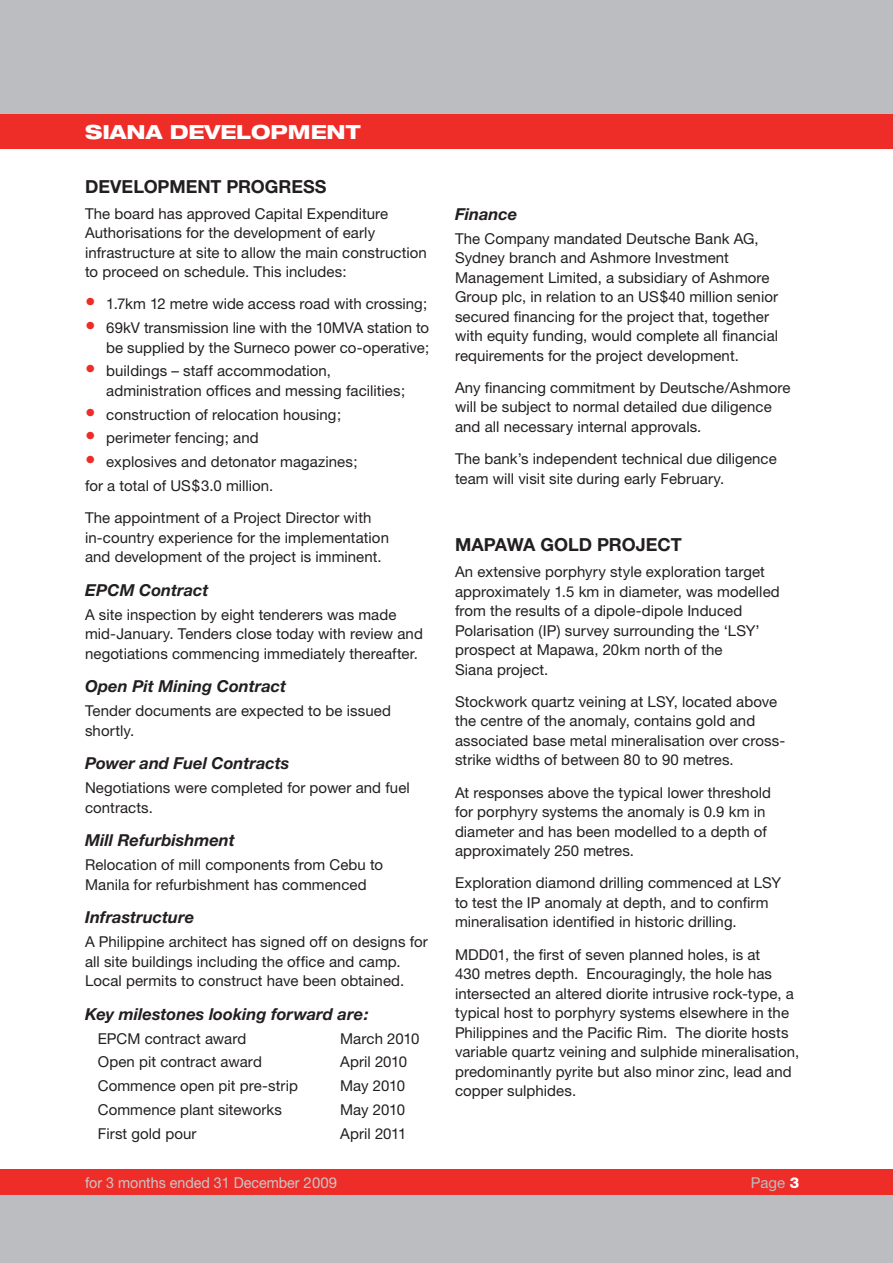
<style>
.page{position:relative;width:893px;height:1263px;background:#fff}
.page>*{position:absolute;margin:0;border:0;box-sizing:border-box;transform-origin:0 0}
.Page_Head{font:800 expanded 19.5px "Helvetica Neue";color:#fff}
.Head_2{font:700 18px "Helvetica Neue";color:#231f20}
.Head_3{font:italic 700 16.5px "Helvetica Neue";color:#231f20}
.Body_text{font:15px/19.5px "Helvetica Neue";letter-spacing:.005em;color:#231f20}
.Body_Bullet{font:15px/19.5px "Helvetica Neue";letter-spacing:.005em;color:#231f20;text-align:right}
.Body_text_tab{font:15px "Helvetica Neue";letter-spacing:.005em;color:#231f20}
.t1{font:15px "Helvetica Neue";color:#c7c8ca;scale:.95 1}
.t2{font:15px "Helvetica Neue";color:#bcbdc0}
.s1{font-size:21px;color:#ee2d28}
.s2{font-weight:800;color:#fff}
</style>
<div class="page">
<div style="left:0;top:0;width:893px;height:149px;background:#bcbdc0"></div>
<div style="left:0;top:115px;width:893px;height:34px;background:#ee2d28"></div>
<div style="left:0;top:1178px;width:893px;height:85px;background:#bcbdc0"></div>
<div style="left:0;top:1169px;width:893px;height:26px;background:#ee2d28"></div>
<p class="Page_Head" style="left:85px;top:120px;width:34px">SIANA</p>
<p class="Page_Head" style="left:170px;top:120px;width:36px">DEVE</p>
<p class="Page_Head" style="left:236px;top:120px;width:71px">LOPMEN</p>
<p class="Page_Head" style="left:346px;top:120px;width:16px">T</p>
<p class="Head_2" style="left:85px;top:175px;width:26px">DEVE</p>
<p class="Head_2" style="left:133px;top:175px;width:195px">LOPMENT PROGRESS</p>
<p class="Body_text" style="left:85px;top:203px;width:343px">The board has approved Capital Expenditure Authorisations for the development of early infrastructure at site to allow the main construction to proceed on schedule. This includes:</p>
<p class="Body_Bullet" style="left:85px;top:294px;width:344px"><span class="s1">•</span> 1.7km 12 metre wide access road with crossing;</p>
<p class="Body_Bullet" style="left:85px;top:318px;width:346px"><span class="s1">•</span> 69kV transmission line with the 10MVA station to be supplied by the Surneco power co-operative;</p>
<p class="Body_Bullet" style="left:106px;top:361px;width:300px;text-align:left;text-indent:-21px"><span class="s1">•</span> buildings – staff accommodation, administration offices and messing facilities;</p>
<p class="Body_Bullet" style="left:85px;top:404px;width:258px"><span class="s1">•</span> construction of relocation housing;</p>
<p class="Body_Bullet" style="left:85px;top:428px;width:175px"><span class="s1">•</span> perimeter fencing; and</p>
<p class="Body_Bullet" style="left:85px;top:452px;width:274px"><span class="s1">•</span> explosives and detonator magazines;</p>
<p class="Body_text" style="left:85px;top:475px;width:190px">for a total of US$3.0 million.</p>
<p class="Body_text" style="left:85px;top:508px;width:305px">The appointment of a Project Director with in-country experience for the implementation and development of the project is imminent.</p>
<p class="Head_3" style="left:85px;top:580px;width:125px">EPCM Contract</p>
<p class="Body_text" style="left:85px;top:604px;width:339px">A site inspection by eight tenderers was made mid-January. Tenders close today with review and negotiations commencing immediately thereafter.</p>
<p class="Head_3" style="left:85px;top:676px;width:203px">Open Pit Mining Contract</p>
<p class="Body_text" style="left:85px;top:701px;width:307px">Tender documents are expected to be issued shortly.</p>
<p class="Head_3" style="left:85px;top:753px;width:206px">Power and Fuel Contracts</p>
<p class="Body_text" style="left:85px;top:778px;width:326px">Negotiations were completed for power and fuel contracts.</p>
<p class="Head_3" style="left:85px;top:830px;width:151px">Mill Refurbishment</p>
<p class="Body_text" style="left:85px;top:855px;width:300px">Relocation of mill components from Cebu to<br>Manila for refurbishment has commenced</p>
<p class="Head_3" style="left:85px;top:907px;width:111px">Infrastructure</p>
<p class="Body_text" style="left:85px;top:932px;width:344px">A Philippine architect has signed off on designs for all site buildings including the office and camp.<br>Local permits to construct have been obtained.</p>
<p class="Head_3" style="left:85px;top:1004px;width:285px">Key milestones looking forward are:</p>
<p class="Body_text_tab" style="left:98px;top:1029px;width:150px">EPCM contract award</p>
<p class="Body_text_tab" style="left:340px;top:1029px;width:81px">March 2010</p>
<p class="Body_text_tab" style="left:98px;top:1053px;width:166px">Open pit contract award</p>
<p class="Body_text_tab" style="left:340px;top:1053px;width:69px">April 2010</p>
<p class="Body_text_tab" style="left:98px;top:1077px;width:202px">Commence open pit pre-strip</p>
<p class="Body_text_tab" style="left:340px;top:1077px;width:66px">May 2010</p>
<p class="Body_text_tab" style="left:98px;top:1101px;width:186px">Commence plant siteworks</p>
<p class="Body_text_tab" style="left:340px;top:1101px;width:66px">May 2010</p>
<p class="Body_text_tab" style="left:98px;top:1124px;width:100px">First gold pour</p>
<p class="Body_text_tab" style="left:340px;top:1124px;width:68px">April 2011</p>
<p class="Head_3" style="left:455px;top:204px;width:64px">Finance</p>
<p class="Body_text" style="left:455px;top:228px;width:325px">The Company mandated Deutsche Bank AG, Sydney branch and Ashmore Investment Management Limited, a subsidiary of Ashmore Group plc, in relation to an US$40 million senior secured financing for the project that, together with equity funding, would complete all financial requirements for the project development.</p>
<p class="Body_text" style="left:455px;top:378px;width:337px">Any financing commitment by Deutsche/Ashmore will be subject to normal detailed due diligence and all necessary internal approvals.</p>
<p class="Body_text" style="left:455px;top:449px;width:323px">The bank’s independent technical due diligence team will visit site during early February.</p>
<p class="Head_2" style="left:455px;top:534px;width:204px">MAPAWA GOLD PROJECT</p>
<p class="Body_text" style="left:455px;top:562px;width:326px">An extensive porphyry style exploration target approximately 1.5 km in diameter, was modelled from the results of a dipole-dipole Induced Polarisation (IP) survey surrounding the ‘LSY’ prospect at Mapawa, 20km north of the<br>Siana project.</p>
<p class="Body_text" style="left:455px;top:691px;width:332px">Stockwork quartz veining at LSY, located above the centre of the anomaly, contains gold and associated base metal mineralisation over cross&shy;strike widths of between 80 to 90 metres.</p>
<p class="Body_text" style="left:455px;top:782px;width:318px">At responses above the typical lower threshold for porphyry systems the anomaly is 0.9 km in diameter and has been modelled to a depth of approximately 250 metres.</p>
<p class="Body_text" style="left:455px;top:873px;width:328px">Exploration diamond drilling commenced at LSY to test the IP anomaly at depth, and to confirm mineralisation identified in historic drilling.</p>
<p class="Body_text" style="left:455px;top:944px;width:346px">MDD01, the first of seven planned holes, is at<br>430 metres depth. Encouragingly, the hole has intersected an altered diorite intrusive rock-type, a typical host to porphyry systems elsewhere in the Philippines and the Pacific Rim. The diorite hosts variable quartz veining and sulphide mineralisation, predominantly pyrite but also minor zinc, lead and copper sulphides.</p>
<p class="t1" style="left:85px;top:1173px;width:267px">for 3 months ended 31 December 2009</p>
<p class="t2" style="left:751px;top:1173px;width:50px">Page <span class="s2">3</span></p>
</div>
